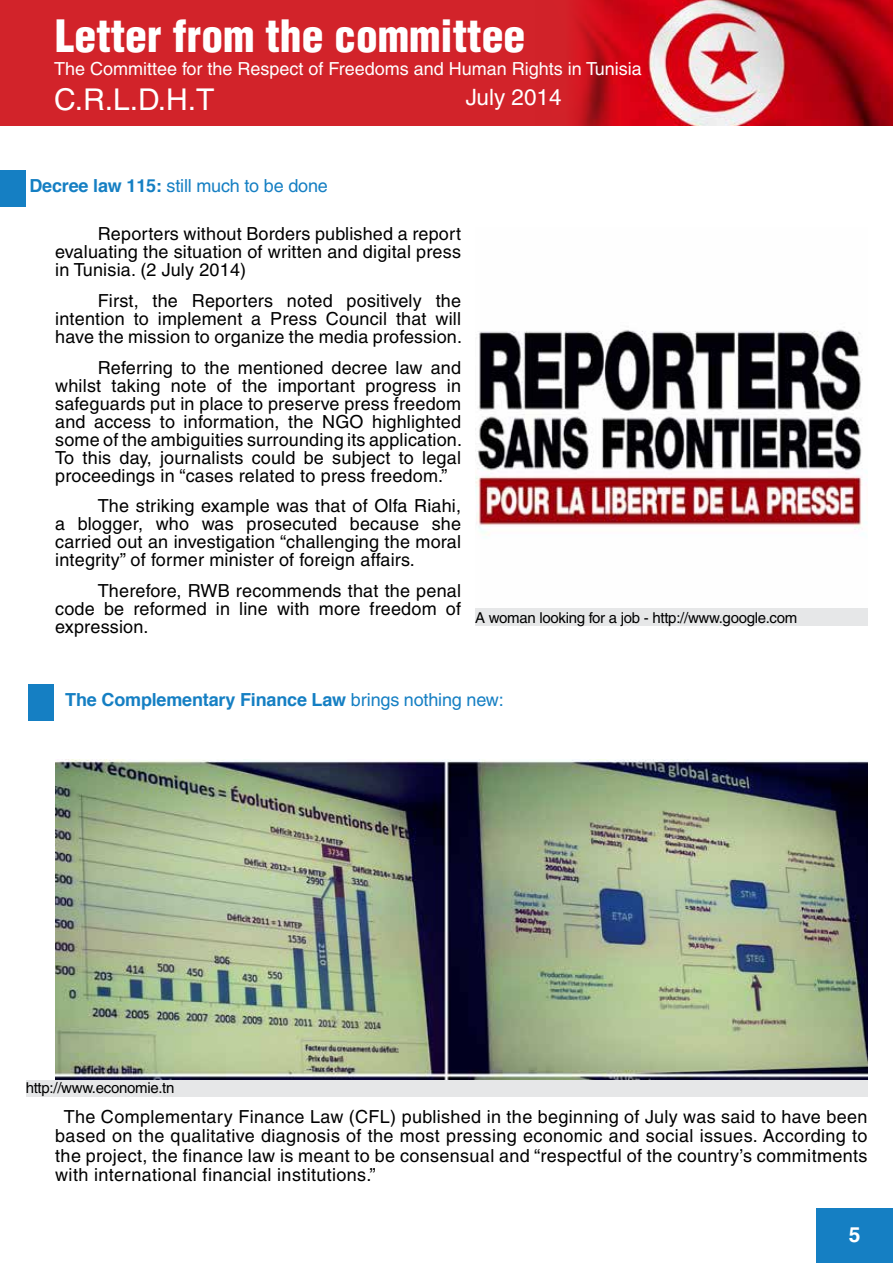
<style>
.page{position:relative;width:893px;height:1263px;background:#fff}
.page>*{position:absolute;margin:0;border:0;box-sizing:border-box;transform-origin:0 0}
.t1{font:900 condensed 43.5px "Helvetica";color:#fff}
.t2{font:30px "Helvetica";color:#fff}
.t3{font:22.5px "Helvetica";color:#fff}
.t4{font:700 21px "Helvetica CE";color:#fff}
.t5{font:18px/18px "Helvetica";letter-spacing:.01em;color:#000;text-align:justify}
.t6{font:18px "Helvetica";color:#fff}
.t7{font:700 18px "Helvetica";letter-spacing:-.01em;color:#157fc3}
.t8{font:18px "Helvetica";letter-spacing:-.01em;color:#157fc3}
.t9{font:15px "Helvetica";letter-spacing:-.02em;color:#000}
.s1{font-weight:700}
.s2{font-weight:400}
</style>
<div class="page">
<div style="left:816px;top:1209px;width:77px;height:54px;background:#157fc3"></div>
<div style="left:0;top:0;width:893px;height:126px;background:#d2232a"></div>
<img style="left:578px;top:0;width:315px;height:126px">
<svg style="left:577px;top:0;width:72px;height:125px;background:#cc0816"></svg>
<div style="left:0;top:170px;width:26px;height:37px;background:#157fc3"></div>
<img style="left:475px;top:329px;width:392px;height:280px">
<div style="left:475px;top:609px;width:392px;height:17px;background:#e6e7e8"></div>
<div style="left:28px;top:684px;width:26px;height:36px;background:#157fc3"></div>
<img style="left:55px;top:759px;width:812px;height:320px">
<div style="left:26px;top:1079px;width:841px;height:17px;background:#e6e7e8"></div>
<h1 class="t1" style="left:55px;top:8px;width:471px">Letter from the committee</h1>
<p class="t6" style="left:54px;top:59px;width:589px">The Committee for the Respect of Freedoms and Human Rights in Tunisia</p>
<h2 class="t2" style="left:54px;top:82px;width:162px">C.R.L.D.H.T</h2>
<p class="t3" style="left:466px;top:84px;width:97px">July 2014</p>
<p class="t8" style="left:29px;top:175px;width:300px"><span class="s1">Decree law 115:</span> still much to be done</p>
<p class="t5" style="left:55px;top:225px;width:407px;text-indent:43px">Reporters without Borders published a report evaluating the situation of written and digital press in Tunisia. (2 July 2014)</p>
<p class="t5" style="left:55px;top:291px;width:408px;text-indent:43px">First, the Reporters noted positively the intention to implement a Press Council that will have the mission to organize the media profession.</p>
<p class="t5" style="left:55px;top:358px;width:408px;text-indent:43px">Referring to the mentioned decree law and whilst taking note of the important progress in safeguards put in place to preserve press freedom and access to information, the NGO highlighted some of the ambiguities surrounding its application.<br>To this day, journalists could be subject to legal proceedings in “cases related to press freedom.”</p>
<p class="t5" style="left:55px;top:497px;width:407px;text-indent:43px">The striking example was that of Olfa Riahi, a blogger, who was prosecuted because she carried out an investigation “challenging the moral integrity” of former minister of foreign affairs.</p>
<p class="t5" style="left:55px;top:582px;width:407px;text-indent:43px">Therefore, RWB recommends that the penal code be reformed in line with more freedom of expression.</p>
<p class="t9" style="left:475px;top:609px;width:324px">A woman looking for a job - http://www.google.com</p>
<p class="t7" style="left:65px;top:688px;width:440px">The Complementary Finance Law <span class="s2">brings nothing new:</span></p>
<p class="t9" style="left:26px;top:1079px;width:150px">http://www.economie.tn</p>
<p class="t5" style="left:55px;top:1107px;width:814px;line-height:19.5px;text-indent:8px">The Complementary Finance Law (CFL) published in the beginning of July was said to have been based on the qualitative diagnosis of the most pressing economic and social issues. According to the project, the finance law is meant to be consensual and “respectful of the country’s commitments with international financial institutions.”</p>
<p class="t4" style="left:849px;top:1221px;width:13px">5</p>
</div>
